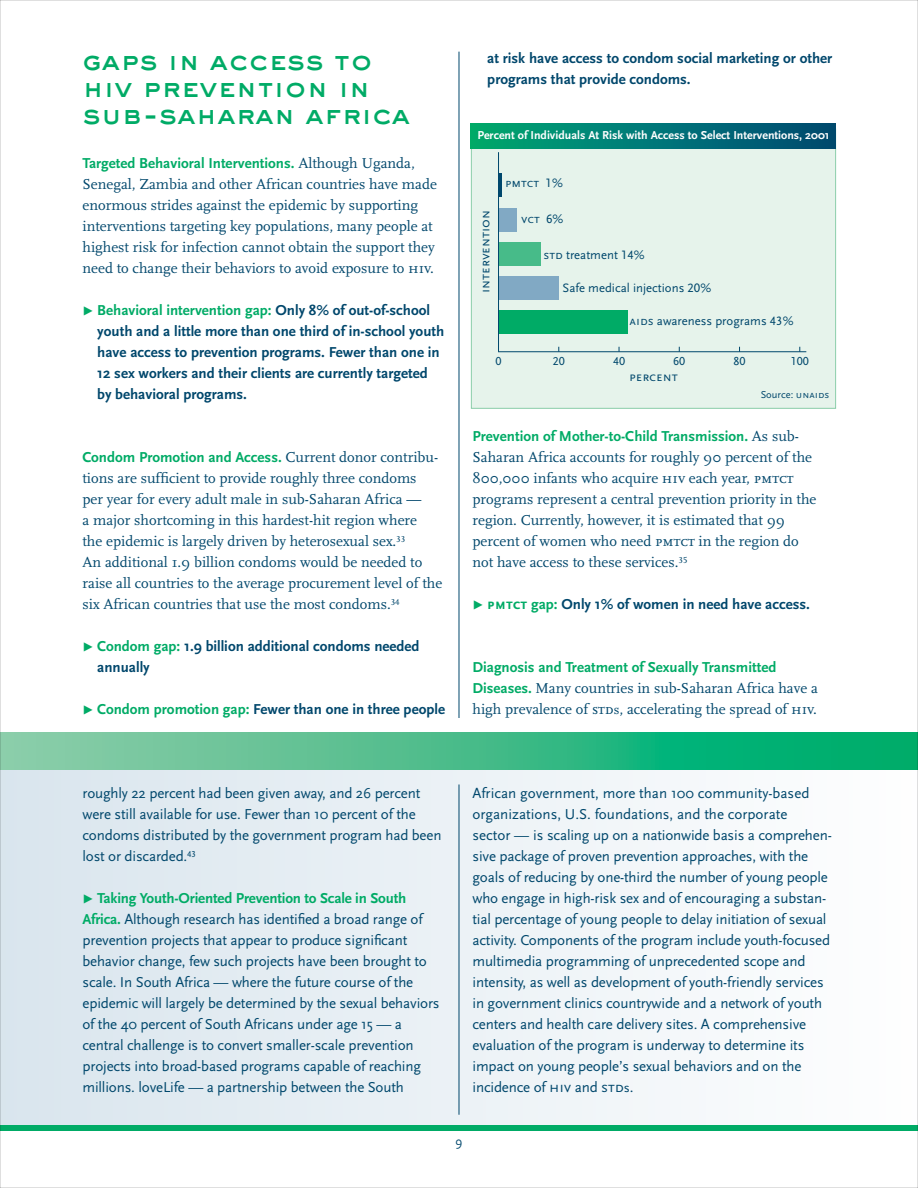
<style>
.page{position:relative;width:918px;height:1188px;background:#fff}
.page>*{position:absolute;margin:0;border:0;box-sizing:border-box;transform-origin:0 0}
.t1{font:27px/27px "Sackers Heavy Gothic";color:#00ab66}
.t2{font:15px/21px "Scala Sans";letter-spacing:-.01em;color:#00476c}
.t3{font:15px/21px "Scala";color:#00476c}
.t4{font:700 15px/21px "Scala Sans";color:#00476c}
.t5{font:700 15px "Scala Sans";color:#00ab66}
.t6{font:13.5px "Scala Sans Caps";color:#00476c}
.t7{font:13.5px "Scala Sans";color:#00476c}
.t8{font:12.75px "Scala Sans LF";color:#00476c}
.t9{font:12.75px "Scala Sans LF Caps";color:#00476c}
.t10{font:12.75px "Scala Sans Caps";color:#00476c}
.t11{font:700 12px "Scala Sans";color:#fff}
.t12{font:12px "Scala Sans LF";color:#00476c}
.t13{font:10.5px "Scala Sans";color:#00476c}
.s1{font-family:"Scala";font-weight:400;color:#00476c}
.s2{font-family:"Scala Caps"}
.s3{font-family:"Scala Sans Expert";font-weight:400;font-size:18px;color:#00ab66}
.s4{color:#00ab66}
.s5{font-family:"Scala Sans LF"}
.s6{font-family:"Scala Sans LF Caps"}
.s7{font-family:"Scala Sans Caps"}
.s8{font-family:"Scala Sans Caps";color:#00ab66}
.s9{font-family:"Scala Sans";font-weight:700;color:#00ab66}
.s10{font-size:13.5px}
.s11{font-family:"Scala Sans Expert";font-size:18px;color:#00ab66}
.s12{font-weight:700;color:#00ab66}
</style>
<div class="page">
<div style="left:0;top:759px;width:918px;height:370px;background:linear-gradient(to right,#d8e5ed,#fcfefe)"></div>
<hr style="left:459px;top:52px;width:1px;height:666px;background:#00476c">
<div style="left:0;top:1125px;width:918px;height:6px;background:#00ab66"></div>
<hr style="left:459px;top:784px;width:1px;height:331px;background:#00476c">
<svg style="left:2px;top:733px;width:914px;height:36px;background:#40bb89"></svg>
<div style="left:471px;top:129px;width:365px;height:279px;background:#e6f3eb"></div>
<div style="left:499px;top:310px;width:129px;height:24px;background:#00ab66"></div>
<div style="left:499px;top:276px;width:60px;height:24px;background:#81a9c4"></div>
<div style="left:499px;top:242px;width:42px;height:24px;background:#47bb89"></div>
<div style="left:499px;top:208px;width:18px;height:24px;background:#81a9c4"></div>
<hr style="left:499px;top:173px;width:3px;height:24px;background:#00476c">
<hr style="left:499px;top:351px;width:307px;height:1px;background:#00476c">
<hr style="left:498px;top:152px;width:1px;height:200px;background:#00476c">
<div style="left:471px;top:124px;width:365px;height:24px;background:linear-gradient(to right,#00a872,#004875)"></div>
<h1 class="t1" style="left:82px;top:47px;width:329px">gaps in access to hiv prevention in sub-saharan africa</h1>
<p class="t5" style="left:82px;top:157px;width:334px">Targeted Behavioral Interventions. <span class="s1">Although Uganda,</span></p>
<p class="t3" style="left:82px;top:175px;width:356px">Senegal, Zambia and other African countries have made enormous strides against the epidemic by supporting interventions targeting key populations, many people at highest risk for infection cannot obtain the support they need to change their behaviors to avoid exposure to <span class="s2">hiv.</span></p>
<p class="t4" style="left:97px;top:301px;width:349px;text-indent:-15px"><span class="s3">t</span> <span class="s4">Behavioral intervention gap:</span> Only 8% of out-of-school youth and a little more than one third of in-school youth have access to prevention programs. Fewer than one in 12 sex workers and their clients are currently targeted by behavioral programs.</p>
<p class="t5" style="left:82px;top:451px;width:357px">Condom Promotion and Access. <span class="s1">Current donor contribu-</span></p>
<p class="t3" style="left:82px;top:469px;width:361px">tions are sufficient to provide roughly three condoms<br>per year for every adult male in sub-Saharan Africa —<br>a major shortcoming in this hardest-hit region where<br>the epidemic is largely driven by heterosexual sex.<sup>33<br></sup>An additional 1.9 billion condoms would be needed to raise all countries to the average procurement level of the six African countries that use the most condoms.<sup>34</sup></p>
<p class="t4" style="left:97px;top:637px;width:324px;text-indent:-15px"><span class="s3">t</span> <span class="s4">Condom gap:</span> 1.9 billion additional condoms needed annually</p>
<p class="t4" style="left:82px;top:700px;width:364px"><span class="s3">t</span> <span class="s4">Condom promotion gap:</span> Fewer than one in three people</p>
<p class="t4" style="left:487px;top:49px;width:347px">at risk have access to condom social marketing or other programs that provide condoms.</p>
<p class="t11" style="left:477px;top:130px;width:354px">Percent of Individuals At Risk with Access to Select Interventions, 2001</p>
<p class="t6" style="left:477px;top:293px;width:84px;rotate:-90deg">intervention</p>
<p class="t9" style="left:505px;top:175px;width:59px">pmtct <span class="s5">1%</span></p>
<p class="t10" style="left:521px;top:211px;width:44px">vct <span class="s5">6%</span></p>
<p class="t8" style="left:543px;top:250px;width:103px"><span class="s6">std</span> treatment 14%</p>
<p class="t8" style="left:563px;top:283px;width:150px">Safe medical injections 20%</p>
<p class="t8" style="left:630px;top:316px;width:165px"><span class="s7">aids</span> awareness programs 43%</p>
<p class="t12" style="left:496px;top:357px;width:7px">0</p>
<p class="t12" style="left:553px;top:357px;width:13px">20</p>
<p class="t12" style="left:613px;top:357px;width:13px">40</p>
<p class="t12" style="left:673px;top:357px;width:14px">60</p>
<p class="t12" style="left:734px;top:357px;width:13px">80</p>
<p class="t12" style="left:791px;top:357px;width:19px">100</p>
<p class="t6" style="left:629px;top:369px;width:50px">percent</p>
<p class="t13" style="left:761px;top:390px;width:70px">Source: <span class="s7">unaids</span></p>
<p class="t5" style="left:472px;top:430px;width:328px">Prevention of Mother-to-Child Transmission. <span class="s1">As sub-</span></p>
<p class="t3" style="left:472px;top:448px;width:346px">Saharan Africa accounts for roughly 90 percent of the 800,000 infants who acquire <span class="s2">hiv</span> each year, <span class="s2">pmtct </span>programs represent a central prevention priority in the region. Currently, however, it is estimated that 99 percent of women who need <span class="s2">pmtct</span> in the region do not have access to these services.<sup>35</sup></p>
<p class="t4" style="left:472px;top:595px;width:339px"><span class="s3">t</span> <span class="s8">pmtct</span> <span class="s4">gap:</span> Only 1% of women in need have access.</p>
<p class="t5" style="left:472px;top:661px;width:305px">Diagnosis and Treatment of Sexually Transmitted</p>
<p class="t3" style="left:472px;top:679px;width:347px"><span class="s9">Diseases.</span> Many countries in sub-Saharan Africa have a high prevalence of <span class="s2">std</span><span class="s10">s</span>, accelerating the spread of <span class="s2">hiv.</span></p>
<p class="t2" style="left:82px;top:784px;width:361px">roughly 22 percent had been given away, and 26 percent were still available for use. Fewer than 10 percent of the condoms distributed by the government program had been lost or discarded.<sup>43</sup></p>
<p class="t2" style="left:82px;top:889px;width:359px"><span class="s11">t</span> <span class="s12">Taking Youth-Oriented Prevention to Scale in South Africa.</span> Although research has identified a broad range of prevention projects that appear to produce significant behavior change, few such projects have been brought to scale. In South Africa — where the future course of the epidemic will largely be determined by the sexual behaviors of the 40 percent of South Africans under age 15 — a central challenge is to convert smaller-scale prevention projects into broad-based programs capable of reaching millions. loveLife — a partnership between the South</p>
<p class="t2" style="left:472px;top:784px;width:361px">African government, more than 100 community-based organizations, U.S. foundations, and the corporate<br>sector — is scaling up on a nationwide basis a comprehen&shy;sive package of proven prevention approaches, with the goals of reducing by one-third the number of young people who engage in high-risk sex and of encouraging a substan&shy;tial percentage of young people to delay initiation of sexual activity. Components of the program include youth-focused multimedia programming of unprecedented scope and intensity, as well as development of youth-friendly services in government clinics countrywide and a network of youth centers and health care delivery sites. A comprehensive evaluation of the program is underway to determine its impact on young people’s sexual behaviors and on the incidence of <span class="s7">hiv</span> and <span class="s7">std</span><span class="s10">s</span>.</p>
<p class="t7" style="left:455px;top:1136px;width:9px">9</p>
</div>
